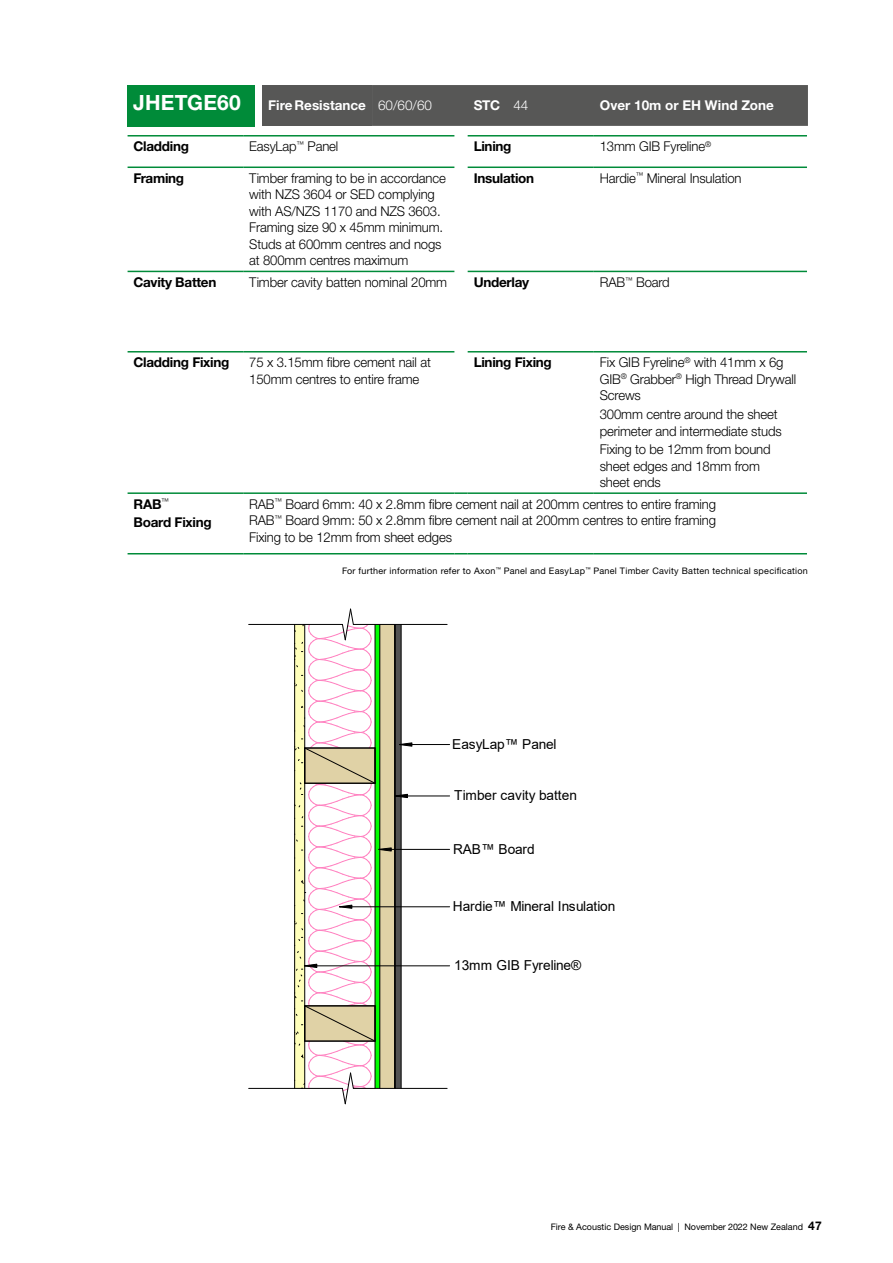
<style>
.page{position:relative;width:893px;height:1263px;background:#fff}
.page>*{position:absolute;margin:0;border:0;box-sizing:border-box;transform-origin:0 0}
.t1{font:700 21px "Helvetica Neue LTW1 G";letter-spacing:.01em;color:#fff}
.t2{font:13.8px "Arial";letter-spacing:-.005em;color:#000}
.t3{font:300 13.5px/16.5px "Helvetica Neue LT Pro";letter-spacing:-.01em;color:#000}
.t4{font:700 13.5px/18px "Helvetica Neue LTW1 G";letter-spacing:-.02em;color:#000}
.t5{font:700 13.5px "Helvetica Neue LTW1 G";color:#fff}
.t6{font:9px "Helvetica Neue LTW1 G";letter-spacing:.03em;color:#000}
.t7{font:9px "Helvetica Neue LTW1 G";color:#000}
.s1{font-family:"Helvetica Neue LT Pro";font-weight:300}
.s2{font-weight:700;font-size:12px}
</style>
<div class="page">
<hr style="left:128px;top:135px;width:115px;height:2px;background:#008b39">
<hr style="left:243px;top:135px;width:211px;height:2px;background:#008b39">
<hr style="left:468px;top:135px;width:126px;height:2px;background:#008b39">
<hr style="left:594px;top:135px;width:213px;height:2px;background:#008b39">
<hr style="left:128px;top:167px;width:115px;height:1px;background:#008b39">
<hr style="left:243px;top:167px;width:211px;height:1px;background:#008b39">
<hr style="left:468px;top:167px;width:126px;height:1px;background:#008b39">
<hr style="left:594px;top:167px;width:213px;height:1px;background:#008b39">
<hr style="left:128px;top:271px;width:115px;height:1px;background:#008b39">
<hr style="left:243px;top:271px;width:211px;height:1px;background:#008b39">
<hr style="left:468px;top:271px;width:126px;height:1px;background:#008b39">
<hr style="left:594px;top:271px;width:213px;height:1px;background:#008b39">
<hr style="left:128px;top:351px;width:115px;height:1px;background:#008b39">
<hr style="left:243px;top:351px;width:211px;height:1px;background:#008b39">
<hr style="left:468px;top:351px;width:126px;height:1px;background:#008b39">
<hr style="left:594px;top:351px;width:213px;height:1px;background:#008b39">
<hr style="left:128px;top:492px;width:115px;height:2px;background:#008b39">
<svg style="left:454px;top:492px;width:14px;height:2px"></svg>
<hr style="left:128px;top:553px;width:115px;height:1px;background:#008b39">
<hr style="left:243px;top:492px;width:211px;height:2px;background:#008b39">
<hr style="left:243px;top:553px;width:211px;height:1px;background:#008b39">
<svg style="left:454px;top:553px;width:14px;height:1px"></svg>
<hr style="left:468px;top:553px;width:126px;height:1px;background:#008b39">
<hr style="left:594px;top:553px;width:213px;height:1px;background:#008b39">
<hr style="left:468px;top:492px;width:126px;height:2px;background:#008b39">
<hr style="left:594px;top:492px;width:213px;height:2px;background:#008b39">
<div style="left:128px;top:85px;width:127px;height:41px;background:#008b39"></div>
<hr style="left:399px;top:744px;width:51px;height:1px;background:#000">
<hr style="left:339px;top:906px;width:111px;height:1px;background:#000">
<hr style="left:304px;top:965px;width:146px;height:1px;background:#000">
<hr style="left:379px;top:849px;width:71px;height:1px;background:#000">
<svg style="left:249px;top:608px;width:198px;height:497px"></svg>
<hr style="left:395px;top:796px;width:55px;height:1px;background:#000">
<div style="left:262px;top:85px;width:110px;height:41px;background:#575756"></div>
<div style="left:372px;top:85px;width:436px;height:41px;background:#575756"></div>
<h1 class="t1" style="left:133px;top:90px;width:109px">JHETGE60</h1>
<p class="t5" style="left:268px;top:97px;width:165px">Fire Resistance <span class="s1">60/60/60</span></p>
<p class="t5" style="left:474px;top:97px;width:56px">STC <span class="s1">44</span></p>
<p class="t5" style="left:600px;top:97px;width:175px">Over 10m or EH Wind Zone</p>
<p class="t4" style="left:134px;top:138px;width:57px">Cladding</p>
<p class="t3" style="left:249px;top:138px;width:91px">EasyLap<sup>™</sup> Panel</p>
<p class="t4" style="left:474px;top:138px;width:39px">Lining</p>
<p class="t3" style="left:600px;top:138px;width:113px">13mm GIB Fyreline<sup>®</sup></p>
<p class="t4" style="left:134px;top:169px;width:52px">Framing</p>
<p class="t3" style="left:249px;top:170px;width:198px">Timber framing to be in accordance with NZS 3604 or SED complying with AS/NZS 1170 and NZS 3603.<br>Framing size 90 x 45mm minimum.<br>Studs at 600mm centres and nogs at 800mm centres maximum</p>
<p class="t4" style="left:474px;top:169px;width:62px">Insulation</p>
<p class="t3" style="left:600px;top:170px;width:143px">Hardie<sup>™</sup> Mineral Insulation</p>
<p class="t4" style="left:134px;top:273px;width:84px">Cavity Batten</p>
<p class="t3" style="left:249px;top:274px;width:199px">Timber cavity batten nominal 20mm</p>
<p class="t4" style="left:474px;top:273px;width:57px">Underlay</p>
<p class="t3" style="left:600px;top:274px;width:72px">RAB<sup>™</sup> Board</p>
<p class="t4" style="left:134px;top:353px;width:97px">Cladding Fixing</p>
<p class="t3" style="left:249px;top:354px;width:183px">75 x 3.15mm fibre cement nail at<br>150mm centres to entire frame</p>
<p class="t4" style="left:474px;top:353px;width:80px">Lining Fixing</p>
<p class="t3" style="left:600px;top:354px;width:198px">Fix GIB Fyreline<sup>®</sup> with 41mm x 6g<br>GIB<sup>®</sup> Grabber<sup>®</sup> High Thread Drywall<br>Screws</p>
<p class="t3" style="left:600px;top:406px;width:183px">300mm centre around the sheet perimeter and intermediate studs</p>
<p class="t3" style="left:600px;top:441px;width:172px">Fixing to be 12mm from bound sheet edges and 18mm from sheet ends</p>
<p class="t4" style="left:134px;top:495px;width:80px">RAB<sup>™<br></sup>Board Fixing</p>
<p class="t3" style="left:249px;top:495px;width:468px;text-align:justify">RAB<sup>™</sup> Board 6mm: 40 x 2.8mm fibre cement nail at 200mm centres to entire framing RAB<sup>™</sup> Board 9mm: 50 x 2.8mm fibre cement nail at 200mm centres to entire framing Fixing to be 12mm from sheet edges</p>
<p class="t6" style="left:342px;top:565px;width:467px">For further information refer to Axon<sup>™</sup> Panel and EasyLap<sup>™</sup> Panel Timber Cavity Batten technical specification</p>
<p class="t2" style="left:452px;top:735px;width:106px">EasyLap™ Panel</p>
<p class="t2" style="left:454px;top:786px;width:124px">Timber cavity batten</p>
<p class="t2" style="left:453px;top:840px;width:83px">RAB™ Board</p>
<p class="t2" style="left:453px;top:897px;width:164px">Hardie™ Mineral Insulation</p>
<p class="t2" style="left:454px;top:956px;width:129px">13mm GIB Fyreline®</p>
<p class="t7" style="left:551px;top:1221px;width:273px">Fire &amp; Acoustic Design Manual | November 2022 New Zealand <span class="s2">47</span></p>
</div>
